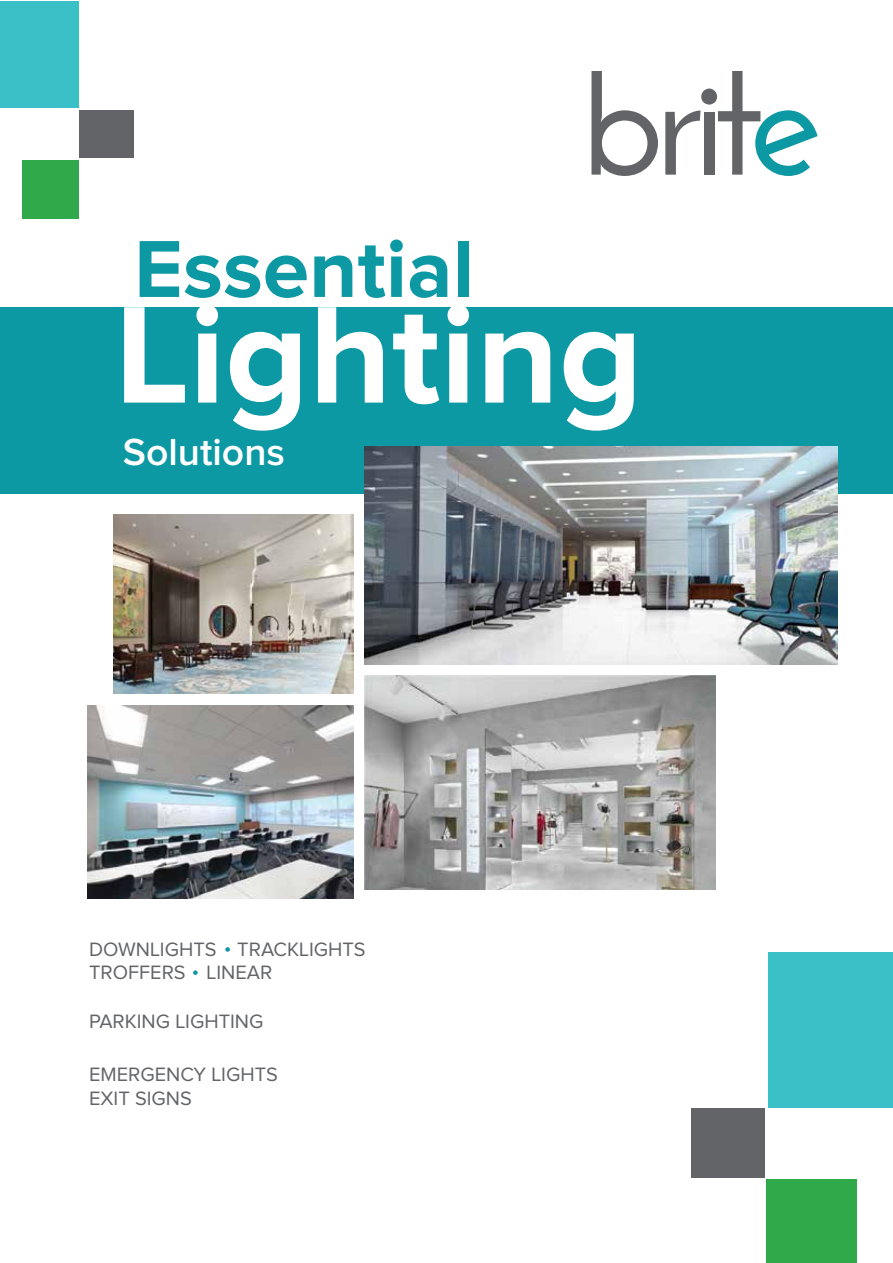
<style>
.page{position:relative;width:893px;height:1263px;background:#fff}
.page>*{position:absolute;margin:0;border:0;box-sizing:border-box;transform-origin:0 0}
.t1{font:700 142.95px "Proxima Nova";color:#fff}
.t2{font:700 83.7px "Proxima Nova";color:#0d99a4}
.t3{font:600 39px "Proxima Nova";color:#fff}
.t4{font:20.1px/23.4px "Proxima Nova";color:#636467}
</style>
<div class="page">
<svg style="left:591px;top:71px;width:67px;height:105px"></svg>
<svg style="left:665px;top:71px;width:152px;height:105px"></svg>
<div style="left:0;top:308px;width:893px;height:186px;background:#0d99a4"></div>
<div style="left:768px;top:953px;width:125px;height:155px;background:#3ac0c7"></div>
<div style="left:766px;top:1179px;width:91px;height:84px;background:#2fa949"></div>
<div style="left:691px;top:1108px;width:74px;height:70px;background:#636467"></div>
<div style="left:0;top:1px;width:78px;height:106px;background:#3ac0c7"></div>
<div style="left:22px;top:160px;width:56px;height:58px;background:#2fa949"></div>
<div style="left:79px;top:110px;width:55px;height:48px;background:#636467"></div>
<svg style="left:225px;top:947px;width:5px;height:5px"></svg>
<svg style="left:193px;top:970px;width:5px;height:5px"></svg>
<img style="left:114px;top:515px;width:239px;height:178px">
<img style="left:88px;top:705px;width:265px;height:193px">
<img style="left:364px;top:675px;width:352px;height:215px">
<img style="left:365px;top:447px;width:473px;height:217px">
<h2 class="t2" style="left:134px;top:231px;width:341px">Essential</h2>
<h1 class="t1" style="left:116px;top:290px;width:529px">Lighting</h1>
<h3 class="t3" style="left:123px;top:434px;width:164px">Solutions</h3>
<p class="t4" style="left:89px;top:938px;width:278px">DOWNLIGHTS TRACKLIGHTS<br>TROFFERS LINEAR</p>
<p class="t4" style="left:89px;top:1011px;width:176px">PARKING LIGHTING</p>
<p class="t4" style="left:89px;top:1064px;width:190px">EMERGENCY LIGHTS<br>EXIT SIGNS</p>
</div>
